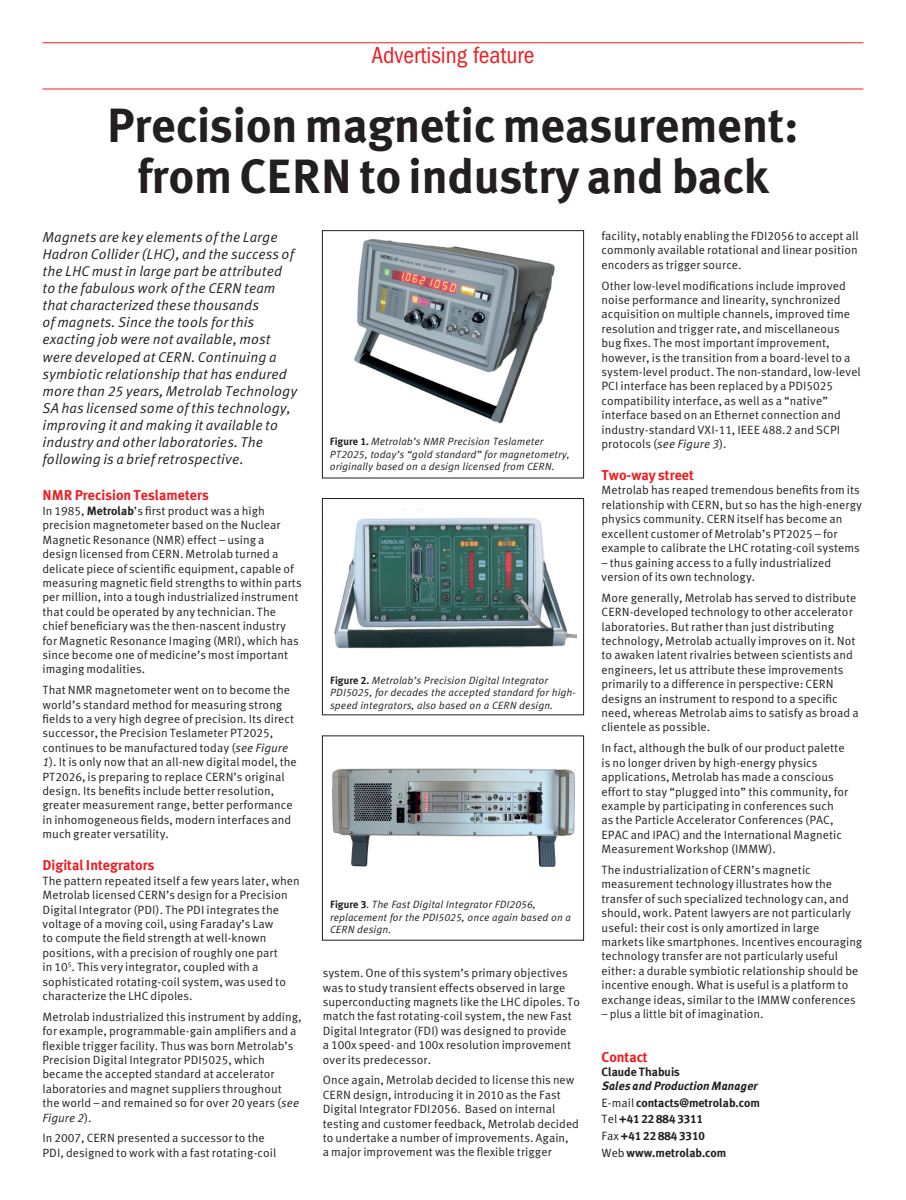
<style>
.page{position:relative;width:906px;height:1200px;background:#fff}
.page>*{position:absolute;margin:0;border:0;box-sizing:border-box;transform-origin:0 0}
.t1{font:700 48px/51px "Meta Korrespondenz";color:#231f20;text-align:center}
.t2{font:24px "Franklin Got Cd Io P";color:#ee1d23}
.t3{font:italic 14.25px/17.1px "Meta Korrespondenz";color:#231f20}
.t4{font:700 14.25px "Meta Korrespondenz";color:#ee1d23}
.t5{font:12px/14.4px "Meta Korrespondenz";color:#231f20}
.t6{font:700 12px/16.5px "Meta Korrespondenz";color:#231f20}
.t7{font:italic 10.5px/12.6px "Meta Korrespondenz";color:#231f20}
.s1{font-weight:700}
.s2{font-style:italic}
.s3{font-weight:400}
.s4{font-weight:700;font-style:normal}
</style>
<div class="page">
<hr style="left:43px;top:42px;width:820px;height:1px;background:#ee1d23">
<hr style="left:43px;top:89px;width:820px;height:1px;background:#ee1d23">
<img style="left:354px;top:239px;width:201px;height:185px">
<div style="left:322px;top:230px;width:262px;height:248px;border:1px solid #231f20"></div>
<img style="left:334px;top:509px;width:243px;height:140px">
<div style="left:322px;top:498px;width:262px;height:217px;border:1px solid #231f20"></div>
<img style="left:332px;top:768px;width:243px;height:99px">
<div style="left:322px;top:735px;width:262px;height:205px;border:1px solid #231f20"></div>
<h2 class="t2" style="left:371px;top:42px;width:164px">Advertising feature</h2>
<h1 class="t1" style="left:107px;top:100px;width:693px">Precision magnetic measurement: from CERN to industry and back</h1>
<p class="t3" style="left:43px;top:228px;width:256px">Magnets are key elements of the Large Hadron Collider (LHC), and the success of the LHC must in large part be attributed to the fabulous work of the CERN team that characterized these thousands<br>of magnets. Since the tools for this exacting job were not available, most were developed at CERN. Continuing a symbiotic relationship that has endured more than 25 years, Metrolab Technology SA has licensed some of this technology, improving it and making it available to industry and other laboratories. The following is a brief retrospective.</p>
<p class="t4" style="left:43px;top:487px;width:168px">NMR Precision Teslameters</p>
<p class="t5" style="left:43px;top:503px;width:261px">In 1985, <span class="s1">Metrolab</span>’s first product was a high precision magnetometer based on the Nuclear Magnetic Resonance (NMR) effect – using a design licensed from CERN. Metrolab turned a delicate piece of scientific equipment, capable of measuring magnetic field strengths to within parts per million, into a tough industrialized instrument that could be operated by any technician. The chief beneficiary was the then-nascent industry for Magnetic Resonance Imaging (MRI), which has since become one of medicine’s most important imaging modalities.</p>
<p class="t5" style="left:43px;top:682px;width:256px">That NMR magnetometer went on to become the world’s standard method for measuring strong fields to a very high degree of precision. Its direct successor, the Precision Teslameter PT2025, continues to be manufactured today (<span class="s2">see Figure 1</span>). It is only now that an all-new digital model, the PT2026, is preparing to replace CERN’s original design. Its benefits include better resolution, greater measurement range, better performance in inhomogeneous fields, modern interfaces and much greater versatility.</p>
<p class="t4" style="left:43px;top:856px;width:113px">Digital Integrators</p>
<p class="t5" style="left:43px;top:873px;width:259px">The pattern repeated itself a few years later, when Metrolab licensed CERN’s design for a Precision Digital Integrator (PDI). The PDI integrates the voltage of a moving coil, using Faraday’s Law<br>to compute the field strength at well-known positions, with a precision of roughly one part<br>in 10<sup>5</sup>. This very integrator, coupled with a sophisticated rotating-coil system, was used to characterize the LHC dipoles.</p>
<p class="t5" style="left:43px;top:1009px;width:261px">Metrolab industrialized this instrument by adding, for example, programmable-gain amplifiers and a flexible trigger facility. Thus was born Metrolab’s Precision Digital Integrator PDI5025, which became the accepted standard at accelerator laboratories and magnet suppliers throughout the world – and remained so for over 20 years (<span class="s2">see Figure 2</span>).</p>
<p class="t5" style="left:43px;top:1130px;width:235px">In 2007, CERN presented a successor to the<br>PDI, designed to work with a fast rotating-coil</p>
<p class="t5" style="left:601px;top:228px;width:258px;text-align:justify">facility, notably enabling the FDI2056 to accept all commonly available rotational and linear position encoders as trigger source.</p>
<p class="t5" style="left:601px;top:278px;width:261px">Other low-level modifications include improved noise performance and linearity, synchronized acquisition on multiple channels, improved time resolution and trigger rate, and miscellaneous bug fixes. The most important improvement, however, is the transition from a board-level to a system-level product. The non-standard, low-level PCI interface has been replaced by a PDI5025 compatibility interface, as well as a “native” interface based on an Ethernet connection and industry-standard VXI-11, IEEE 488.2 and SCPI protocols (<span class="s2">see Figure 3</span>).</p>
<p class="t4" style="left:601px;top:466px;width:94px">Two-way street</p>
<p class="t5" style="left:601px;top:483px;width:262px">Metrolab has reaped tremendous benefits from its relationship with CERN, but so has the high-energy physics community. CERN itself has become an excellent customer of Metrolab’s PT2025 – for example to calibrate the LHC rotating-coil systems</p>
<p class="t5" style="left:601px;top:555px;width:231px">– thus gaining access to a fully industrialized version of its own technology.</p>
<p class="t5" style="left:601px;top:590px;width:259px">More generally, Metrolab has served to distribute CERN-developed technology to other accelerator laboratories. But rather than just distributing technology, Metrolab actually improves on it. Not to awaken latent rivalries between scientists and engineers, let us attribute these improvements primarily to a difference in perspective: CERN designs an instrument to respond to a specific need, whereas Metrolab aims to satisfy as broad a clientele as possible.</p>
<p class="t5" style="left:601px;top:740px;width:248px">In fact, although the bulk of our product palette is no longer driven by high-energy physics applications, Metrolab has made a conscious effort to stay “plugged into” this community, for example by participating in conferences such as the Particle Accelerator Conferences (PAC, EPAC and IPAC) and the International Magnetic Measurement Workshop (IMMW).</p>
<p class="t5" style="left:601px;top:862px;width:262px">The industrialization of CERN’s magnetic measurement technology illustrates how the transfer of such specialized technology can, and should, work. Patent lawyers are not particularly useful: their cost is only amortized in large markets like smartphones. Incentives encouraging technology transfer are not particularly useful either: a durable symbiotic relationship should be incentive enough. What is useful is a platform to exchange ideas, similar to the IMMW conferences</p>
<p class="t5" style="left:601px;top:1006px;width:164px">– plus a little bit of imagination.</p>
<p class="t4" style="left:601px;top:1047px;width:48px">Contact</p>
<p class="t6" style="left:601px;top:1063px;width:80px">Claude Thabuis</p>
<p class="t6" style="left:601px;top:1077px;width:160px"><span class="s2">Sales and Production Manager<br></span><span class="s3">E-mail</span> contacts@metrolab.com<br><span class="s3">Tel</span> +41 22 884 3311<br><span class="s3">Fax</span> +41 22 884 3310<br><span class="s3">Web</span> www.metrolab.com</p>
<p class="t7" style="left:330px;top:435px;width:241px"><span class="s4">Figure 1.</span> Metrolab’s NMR Precision Teslameter<br>PT2025, today’s “gold standard” for magnetometry, originally based on a design licensed from CERN.</p>
<p class="t7" style="left:330px;top:673px;width:247px"><span class="s4">Figure 2.</span> Metrolab’s Precision Digital Integrator<br>PDI5025, for decades the accepted standard for high&shy;speed integrators, also based on a CERN design.</p>
<p class="t7" style="left:330px;top:897px;width:242px"><span class="s4">Figure 3</span>. The Fast Digital Integrator FDI2056, replacement for the PDI5025, once again based on a<br>CERN design.</p>
<p class="t5" style="left:323px;top:965px;width:259px">system. One of this system’s primary objectives was to study transient effects observed in large superconducting magnets like the LHC dipoles. To match the fast rotating-coil system, the new Fast Digital Integrator (FDI) was designed to provide<br>a 100x speed- and 100x resolution improvement over its predecessor.</p>
<p class="t5" style="left:323px;top:1072px;width:258px">Once again, Metrolab decided to license this new CERN design, introducing it in 2010 as the Fast Digital Integrator FDI2056. Based on internal testing and customer feedback, Metrolab decided to undertake a number of improvements. Again,<br>a major improvement was the flexible trigger</p>
</div>
